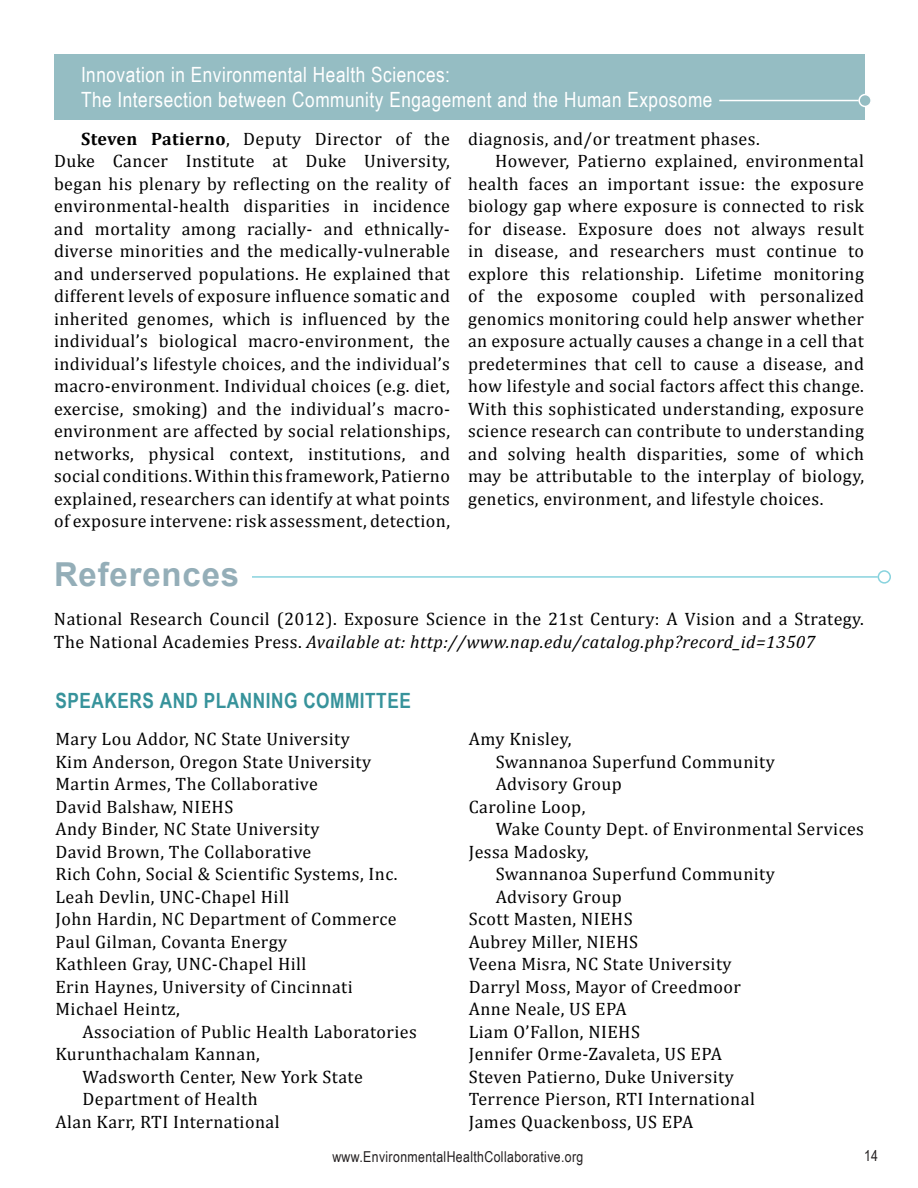
<style>
.page{position:relative;width:918px;height:1188px;background:#fff}
.page>*{position:absolute;margin:0;border:0;box-sizing:border-box;transform-origin:0 0}
.t1{font:700 33px "Arial";letter-spacing:.025em;color:#94aeb8}
.t2{font:21px/25.2px "Arial Narrow";letter-spacing:.025em;color:#fff}
.t3{font:700 21px "Arial Narrow";letter-spacing:.025em;color:#37939b}
.t4{font:18px/22.5px "Cambria";letter-spacing:.025em;color:#000}
.t5{font:15px "Arial Narrow";letter-spacing:.025em;color:#231f20}
.s1{font-weight:700}
.s2{font-style:italic}
</style>
<div class="page">
<hr style="left:252px;top:576px;width:626px;height:2px;background:#88d3de">
<div style="left:878px;top:570px;width:13px;height:14px;border:2px solid #88d3de;border-radius:50%"></div>
<div style="left:54px;top:54px;width:811px;height:66px;background:#95bdc3"></div>
<hr style="left:719px;top:100px;width:140px;height:1px;background:#fff">
<div style="left:859px;top:95px;width:12px;height:11px;background:#95bdc3;border-radius:50%"></div>
<div style="left:858px;top:94px;width:14px;height:13px;border:2px solid #fff;border-radius:50%"></div>
<p class="t2" style="left:81px;top:61px;width:633px">Innovation in Environmental Health Sciences:<br>The Intersection between Community Engagement and the Human Exposome</p>
<p class="t4" style="left:54px;top:127px;width:398px;text-align:justify;text-indent:27px"><span class="s1">Steven Patierno</span>, Deputy Director of the Duke Cancer Institute at Duke University, began his plenary by reflecting on the reality of environmental-health disparities in incidence and mortality among racially- and ethnically&shy;diverse minorities and the medically-vulnerable and underserved populations. He explained that different levels of exposure influence somatic and inherited genomes, which is influenced by the individual’s biological macro-environment, the individual’s lifestyle choices, and the individual’s macro-environment. Individual choices (e.g. diet, exercise, smoking) and the individual’s macro&shy;environment are affected by social relationships, networks, physical context, institutions, and social conditions. Within this framework, Patierno explained, researchers can identify at what points of exposure intervene: risk assessment, detection,</p>
<p class="t4" style="left:468px;top:127px;width:293px">diagnosis, and/or treatment phases.</p>
<p class="t4" style="left:495px;top:150px;width:370px">However, Patierno explained, environmental</p>
<p class="t4" style="left:468px;top:172px;width:397px">health faces an important issue: the exposure</p>
<p class="t4" style="left:468px;top:195px;width:398px">biology gap where exposure is connected to risk</p>
<p class="t4" style="left:468px;top:217px;width:398px">for disease. Exposure does not always result</p>
<p class="t4" style="left:468px;top:240px;width:398px">in disease, and researchers must continue to</p>
<p class="t4" style="left:468px;top:262px;width:397px">explore this relationship. Lifetime monitoring</p>
<p class="t4" style="left:468px;top:285px;width:398px">of the exposome coupled with personalized</p>
<p class="t4" style="left:468px;top:307px;width:398px">genomics monitoring could help answer whether</p>
<p class="t4" style="left:468px;top:330px;width:397px">an exposure actually causes a change in a cell that</p>
<p class="t4" style="left:468px;top:352px;width:398px">predetermines that cell to cause a disease, and</p>
<p class="t4" style="left:468px;top:375px;width:397px">how lifestyle and social factors affect this change.</p>
<p class="t4" style="left:468px;top:397px;width:398px">With this sophisticated understanding, exposure</p>
<p class="t4" style="left:468px;top:420px;width:398px">science research can contribute to understanding</p>
<p class="t4" style="left:468px;top:442px;width:398px">and solving health disparities, some of which</p>
<p class="t4" style="left:468px;top:465px;width:398px">may be attributable to the interplay of biology,</p>
<p class="t4" style="left:468px;top:487px;width:357px">genetics, environment, and lifestyle choices.</p>
<h1 class="t1" style="left:54px;top:552px;width:187px">References</h1>
<p class="t4" style="left:54px;top:608px;width:811px">National Research Council (2012). Exposure Science in the 21st Century: A Vision and a Strategy.<br>The National Academies Press. <span class="s2">Available at: http://www.nap.edu/catalog.php?record_id=13507</span></p>
<p class="t3" style="left:55px;top:685px;width:75px">SPEAKERS</p>
<p class="t3" style="left:160px;top:685px;width:212px">AND PLANNING COMMITTEE</p>
<p class="t4" style="left:55px;top:728px;width:343px">Mary Lou Addor, NC State University<br>Kim Anderson, Oregon State University<br>Martin Armes, The Collaborative<br>David Balshaw, NIEHS<br>Andy Binder, NC State University<br>David Brown, The Collaborative<br>Rich Cohn, Social &amp; Scientific Systems, Inc.<br>Leah Devlin, UNC-Chapel Hill<br>John Hardin, NC Department of Commerce<br>Paul Gilman, Covanta Energy<br>Kathleen Gray, UNC-Chapel Hill<br>Erin Haynes, University of Cincinnati<br>Michael Heintz,</p>
<p class="t4" style="left:82px;top:1020px;width:336px">Association of Public Health Laboratories</p>
<p class="t4" style="left:55px;top:1043px;width:206px">Kurunthachalam Kannan,</p>
<p class="t4" style="left:82px;top:1065px;width:282px">Wadsworth Center, New York State</p>
<p class="t4" style="left:82px;top:1088px;width:177px">Department of Health</p>
<p class="t4" style="left:55px;top:1110px;width:226px">Alan Karr, RTI International</p>
<p class="t4" style="left:469px;top:728px;width:104px">Amy Knisley,</p>
<p class="t4" style="left:496px;top:750px;width:281px">Swannanoa Superfund Community</p>
<p class="t4" style="left:496px;top:773px;width:128px">Advisory Group</p>
<p class="t4" style="left:469px;top:795px;width:118px">Caroline Loop,</p>
<p class="t4" style="left:496px;top:818px;width:370px">Wake County Dept. of Environmental Services</p>
<p class="t4" style="left:469px;top:840px;width:121px">Jessa Madosky,</p>
<p class="t4" style="left:496px;top:863px;width:281px">Swannanoa Superfund Community</p>
<p class="t4" style="left:496px;top:885px;width:128px">Advisory Group</p>
<p class="t4" style="left:469px;top:908px;width:165px">Scott Masten, NIEHS</p>
<p class="t4" style="left:469px;top:930px;width:171px">Aubrey Miller, NIEHS</p>
<p class="t4" style="left:469px;top:953px;width:264px">Veena Misra, NC State University</p>
<p class="t4" style="left:469px;top:975px;width:274px">Darryl Moss, Mayor of Creedmoor</p>
<p class="t4" style="left:469px;top:998px;width:159px">Anne Neale, US EPA</p>
<p class="t4" style="left:469px;top:1020px;width:173px">Liam O’Fallon, NIEHS</p>
<p class="t4" style="left:469px;top:1043px;width:255px">Jennifer Orme-Zavaleta, US EPA</p>
<p class="t4" style="left:469px;top:1065px;width:267px">Steven Patierno, Duke University</p>
<p class="t4" style="left:469px;top:1088px;width:288px">Terrence Pierson, RTI International</p>
<p class="t4" style="left:469px;top:1110px;width:226px">James Quackenboss, US EPA</p>
<p class="t5" style="left:332px;top:1146px;width:253px">www.EnvironmentalHealthCollaborative.org</p>
<p class="t5" style="left:864px;top:1145px;width:16px">14</p>
</div>
